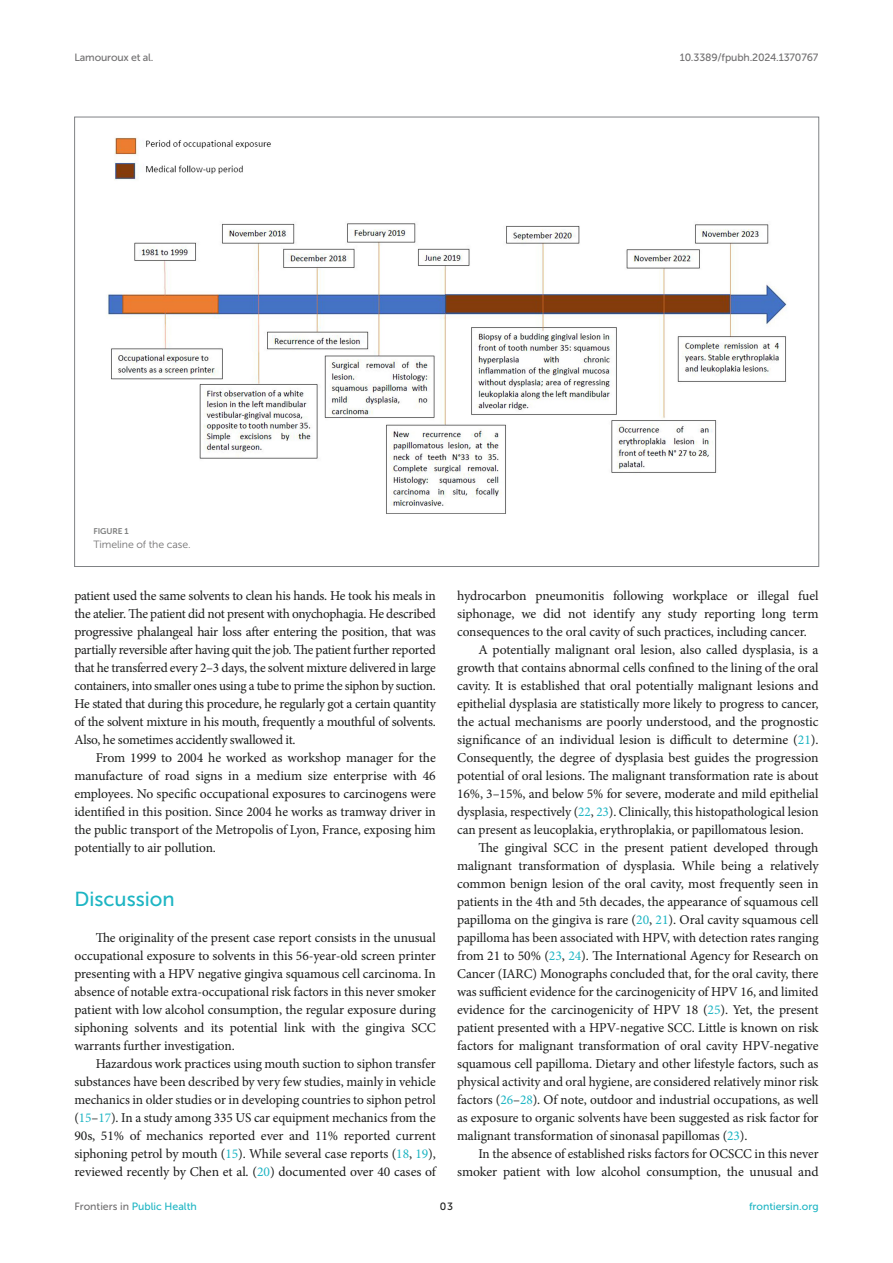
<style>
.page{position:relative;width:893px;height:1263px;background:#fff}
.page>*{position:absolute;margin:0;border:0;box-sizing:border-box;transform-origin:0 0}
.HEAD_1{font:20.25px "Museo Sans 500";color:#1db5c3}
.TEXT{font:13.5px/18px "Minion Pro";letter-spacing:-.005em;color:#1b1c1b;text-align:justify}
.TEXT_FLUSH{font:13.5px/18px "Minion Pro";letter-spacing:-.015em;color:#1b1c1b;text-align:justify}
.t1{font:10.5px "Museo Sans 500";letter-spacing:-.015em;color:#706f70}
.t2{font:10.5px "Museo Sans 500";color:#1db5c3}
.FIG_LEG{font:10.5px "Museo Sans 300";letter-spacing:-.01em;color:#706f70}
.t3{font:10.5px "Museo Sans 500";color:#1b1c1b}
.FIG_HD{font:8.25px "Museo Sans 700";letter-spacing:-.01em;color:#7e7f7f}
.s1{color:#1db5c3}
.s2{color:#706f70}
</style>
<div class="page">
<img style="left:107px;top:137px;width:680px;height:377px">
<p class="t1" style="left:74px;top:51px;width:80px">Lamouroux et al.</p>
<p class="t1" style="left:680px;top:51px;width:140px">10.3389/fpubh.2024.1370767</p>
<p class="FIG_HD" style="left:94px;top:527px;width:37px">FIGURE 1</p>
<p class="FIG_LEG" style="left:94px;top:538px;width:99px">Timeline of the case.</p>
<p class="TEXT_FLUSH" style="left:74px;top:587px;width:363px">patient used the same solvents to clean his hands. He took his meals in the atelier. The patient did not present with onychophagia. He described progressive phalangeal hair loss after entering the position, that was partially reversible after having quit the job. The patient further reported that he transferred every 2–3 days, the solvent mixture delivered in large containers, into smaller ones using a tube to prime the siphon by suction.<br>He stated that during this procedure, he regularly got a certain quantity of the solvent mixture in his mouth, frequently a mouthful of solvents.<br>Also, he sometimes accidently swallowed it.</p>
<p class="TEXT" style="left:74px;top:749px;width:363px;text-indent:21px">From 1999 to 2004 he worked as workshop manager for the manufacture of road signs in a medium size enterprise with 46 employees. No specific occupational exposures to carcinogens were identified in this position. Since 2004 he works as tramway driver in the public transport of the Metropolis of Lyon, France, exposing him potentially to air pollution.</p>
<p class="HEAD_1" style="left:74px;top:888px;width:102px">Discussion</p>
<p class="TEXT_FLUSH" style="left:74px;top:929px;width:363px;text-indent:21px">The originality of the present case report consists in the unusual occupational exposure to solvents in this 56-year-old screen printer presenting with a HPV negative gingiva squamous cell carcinoma. In absence of notable extra-occupational risk factors in this never smoker patient with low alcohol consumption, the regular exposure during siphoning solvents and its potential link with the gingiva SCC warrants further investigation.</p>
<p class="TEXT" style="left:74px;top:1055px;width:363px;text-indent:21px">Hazardous work practices using mouth suction to siphon transfer substances have been described by very few studies, mainly in vehicle mechanics in older studies or in developing countries to siphon petrol (<span class="s1">15</span>–<span class="s1">17</span>). In a study among 335 US car equipment mechanics from the 90s, 51% of mechanics reported ever and 11% reported current siphoning petrol by mouth (<span class="s1">15</span>). While several case reports (<span class="s1">18</span>, <span class="s1">19</span>), reviewed recently by Chen et al. (<span class="s1">20</span>) documented over 40 cases of</p>
<p class="TEXT" style="left:457px;top:587px;width:363px">hydrocarbon pneumonitis following workplace or illegal fuel siphonage, we did not identify any study reporting long term consequences to the oral cavity of such practices, including cancer.</p>
<p class="TEXT" style="left:457px;top:641px;width:363px;text-indent:21px">A potentially malignant oral lesion, also called dysplasia, is a growth that contains abnormal cells confined to the lining of the oral cavity. It is established that oral potentially malignant lesions and epithelial dysplasia are statistically more likely to progress to cancer, the actual mechanisms are poorly understood, and the prognostic significance of an individual lesion is difficult to determine (<span class="s1">21</span>).<br>Consequently, the degree of dysplasia best guides the progression potential of oral lesions. The malignant transformation rate is about 16%, 3–15%, and below 5% for severe, moderate and mild epithelial dysplasia, respectively (<span class="s1">22</span>, <span class="s1">23</span>). Clinically, this histopathological lesion can present as leucoplakia, erythroplakia, or papillomatous lesion.</p>
<p class="TEXT" style="left:457px;top:839px;width:363px;text-indent:21px">The gingival SCC in the present patient developed through malignant transformation of dysplasia. While being a relatively common benign lesion of the oral cavity, most frequently seen in patients in the 4th and 5th decades, the appearance of squamous cell papilloma on the gingiva is rare (<span class="s1">20</span>, <span class="s1">21</span>). Oral cavity squamous cell papilloma has been associated with HPV, with detection rates ranging from 21 to 50% (<span class="s1">23</span>, <span class="s1">24</span>). The International Agency for Research on Cancer (IARC) Monographs concluded that, for the oral cavity, there was sufficient evidence for the carcinogenicity of HPV 16, and limited evidence for the carcinogenicity of HPV 18 (<span class="s1">25</span>). Yet, the present patient presented with a HPV-negative SCC. Little is known on risk factors for malignant transformation of oral cavity HPV-negative squamous cell papilloma. Dietary and other lifestyle factors, such as physical activity and oral hygiene, are considered relatively minor risk factors (<span class="s1">26</span>–<span class="s1">28</span>). Of note, outdoor and industrial occupations, as well as exposure to organic solvents have been suggested as risk factor for malignant transformation of sinonasal papillomas (<span class="s1">23</span>).</p>
<p class="TEXT" style="left:457px;top:1145px;width:363px;text-align:right">In the absence of established risks factors for OCSCC in this never smoker patient with low alcohol consumption, the unusual and</p>
<p class="t2" style="left:74px;top:1200px;width:124px"><span class="s2">Frontiers in</span> Public Health</p>
<p class="t3" style="left:440px;top:1200px;width:15px">03</p>
<p class="t2" style="left:749px;top:1200px;width:71px">frontiersin.org</p>
</div>
